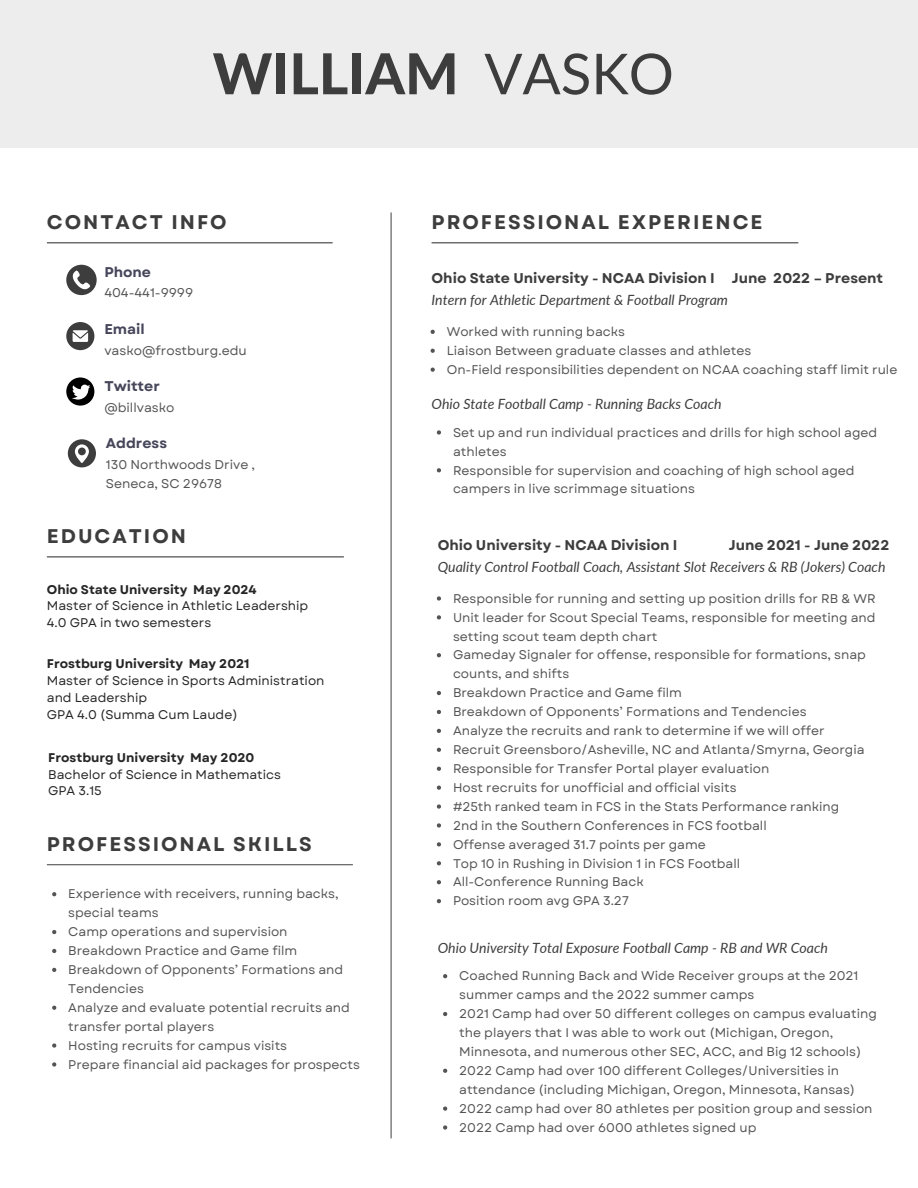
<style>
.page{position:relative;width:918px;height:1188px;background:#fff}
.page>*{position:absolute;margin:0;border:0;box-sizing:border-box;transform-origin:0 0}
.t1{font:800 56.4px "Lato";color:#3d3d3d}
.t2{font:700 19.8px "Garet";letter-spacing:.1em;color:#3d3d3d}
.t3{font:italic 14.1px "Lato";color:#3d3d3d}
.t4{font:700 14.1px "Garet";color:#3d3d3d}
.t5{font:700 14.1px "Garet";color:#46465b}
.t6{font:12.75px/19px "Garet";color:#545454}
.t7{font:12.6px/18.9px "Garet";color:#545454}
.t8{font:12.6px/16.8px "Garet";color:#272626}
.t9{font:700 12.6px "Garet";color:#272626}
.s1{font-weight:400}
</style>
<div class="page">
<hr style="left:47px;top:242px;width:286px;height:1px;background:#3f3f3e">
<hr style="left:47px;top:864px;width:306px;height:1px;background:#545454">
<hr style="left:391px;top:213px;width:1px;height:925px;background:#545454">
<div style="left:66px;top:322px;width:28px;height:28px;background:#3d3d3d;border-radius:50%"></div>
<svg style="left:73px;top:330px;width:15px;height:12px"></svg>
<div style="left:66px;top:265px;width:31px;height:30px;background:#3d3d3d;border-radius:50%"></div>
<svg style="left:72px;top:270px;width:18px;height:19px"></svg>
<div style="left:68px;top:439px;width:28px;height:28px;background:#3d3d3d;border-radius:50%"></div>
<svg style="left:75px;top:444px;width:14px;height:19px"></svg>
<hr style="left:432px;top:242px;width:366px;height:1px;background:#3f3f3e">
<svg style="left:66px;top:377px;width:28px;height:29px"></svg>
<div style="left:0;top:0;width:918px;height:147px;background:#ededed"></div>
<svg style="left:437px;top:596px;width:4px;height:5px"></svg>
<svg style="left:437px;top:615px;width:4px;height:4px"></svg>
<svg style="left:437px;top:653px;width:4px;height:4px"></svg>
<svg style="left:437px;top:691px;width:4px;height:4px"></svg>
<svg style="left:437px;top:710px;width:4px;height:4px"></svg>
<svg style="left:437px;top:729px;width:4px;height:4px"></svg>
<svg style="left:437px;top:748px;width:4px;height:4px"></svg>
<svg style="left:437px;top:767px;width:4px;height:4px"></svg>
<svg style="left:437px;top:786px;width:4px;height:4px"></svg>
<svg style="left:437px;top:804px;width:4px;height:5px"></svg>
<svg style="left:437px;top:823px;width:4px;height:5px"></svg>
<svg style="left:437px;top:842px;width:4px;height:4px"></svg>
<svg style="left:437px;top:861px;width:4px;height:4px"></svg>
<svg style="left:437px;top:880px;width:4px;height:4px"></svg>
<svg style="left:437px;top:899px;width:4px;height:4px"></svg>
<svg style="left:52px;top:892px;width:4px;height:4px"></svg>
<svg style="left:52px;top:930px;width:4px;height:4px"></svg>
<svg style="left:52px;top:949px;width:4px;height:4px"></svg>
<svg style="left:52px;top:968px;width:4px;height:4px"></svg>
<svg style="left:52px;top:1006px;width:4px;height:4px"></svg>
<svg style="left:52px;top:1043px;width:4px;height:5px"></svg>
<svg style="left:52px;top:1062px;width:4px;height:5px"></svg>
<svg style="left:431px;top:330px;width:4px;height:4px"></svg>
<svg style="left:431px;top:349px;width:4px;height:4px"></svg>
<svg style="left:431px;top:368px;width:4px;height:4px"></svg>
<hr style="left:47px;top:556px;width:297px;height:1px;background:#3f3f3e">
<svg style="left:437px;top:430px;width:4px;height:5px"></svg>
<svg style="left:437px;top:468px;width:4px;height:4px"></svg>
<svg style="left:443px;top:974px;width:4px;height:4px"></svg>
<svg style="left:443px;top:1012px;width:4px;height:4px"></svg>
<svg style="left:443px;top:1069px;width:4px;height:4px"></svg>
<svg style="left:443px;top:1107px;width:4px;height:4px"></svg>
<svg style="left:443px;top:1125px;width:4px;height:5px"></svg>
<h1 class="t1" style="left:213px;top:39px;width:463px">WILLIAM <span class="s1">VASKO</span></h1>
<h2 class="t2" style="left:47px;top:208px;width:181px">CONTACT INFO</h2>
<p class="t5" style="left:104px;top:262px;width:48px">Phone</p>
<p class="t6" style="left:104px;top:283px;width:90px">404-441-9999</p>
<p class="t5" style="left:104px;top:319px;width:42px">Email</p>
<p class="t6" style="left:104px;top:341px;width:144px">vasko@frostburg.edu</p>
<p class="t5" style="left:104px;top:376px;width:57px">Twitter</p>
<p class="t6" style="left:104px;top:398px;width:72px">@billvasko</p>
<p class="t5" style="left:106px;top:433px;width:63px">Address</p>
<p class="t6" style="left:106px;top:455px;width:151px">130 Northwoods Drive ,<br>Seneca, SC 29678</p>
<h2 class="t2" style="left:47px;top:522px;width:141px">EDUCATION</h2>
<p class="t9" style="left:47px;top:580px;width:211px">Ohio State University May 2024</p>
<p class="t8" style="left:47px;top:598px;width:263px">Master of Science in Athletic Leadership<br>4.0 GPA in two semesters</p>
<p class="t9" style="left:47px;top:655px;width:204px">Frostburg University May 2021</p>
<p class="t8" style="left:47px;top:672px;width:279px">Master of Science in Sports Administration and Leadership<br>GPA 4.0 (Summa Cum Laude)</p>
<p class="t9" style="left:48px;top:748px;width:208px">Frostburg University May 2020</p>
<p class="t8" style="left:48px;top:766px;width:234px">Bachelor of Science in Mathematics<br>GPA 3.15</p>
<h2 class="t2" style="left:47px;top:830px;width:266px">PROFESSIONAL SKILLS</h2>
<p class="t7" style="left:68px;top:885px;width:293px">Experience with receivers, running backs, special teams<br>Camp operations and supervision<br>Breakdown Practice and Game film<br>Breakdown of Opponents’ Formations and<br>Tendencies<br>Analyze and evaluate potential recruits and transfer portal players<br>Hosting recruits for campus visits<br>Prepare financial aid packages for prospects</p>
<h2 class="t2" style="left:432px;top:208px;width:332px">PROFESSIONAL EXPERIENCE</h2>
<p class="t4" style="left:432px;top:268px;width:453px">Ohio State University - NCAA Division I June 2022 – Present</p>
<p class="t3" style="left:432px;top:291px;width:298px">Intern for Athletic Department &amp; Football Program</p>
<p class="t7" style="left:447px;top:322px;width:452px">Worked with running backs<br>Liaison Between graduate classes and athletes<br>On-Field responsibilities dependent on NCAA coaching staff limit rule</p>
<p class="t3" style="left:432px;top:395px;width:292px">Ohio State Football Camp - Running Backs Coach</p>
<p class="t7" style="left:453px;top:423px;width:426px">Set up and run individual practices and drills for high school aged athletes<br>Responsible for supervision and coaching of high school aged campers in live scrimmage situations</p>
<p class="t4" style="left:438px;top:535px;width:241px">Ohio University - NCAA Division I</p>
<p class="t4" style="left:729px;top:535px;width:162px">June 2021 - June 2022</p>
<p class="t3" style="left:438px;top:558px;width:449px">Quality Control Football Coach, Assistant Slot Receivers &amp; RB (Jokers) Coach</p>
<p class="t7" style="left:453px;top:589px;width:424px">Responsible for running and setting up position drills for RB &amp; WR Unit leader for Scout Special Teams, responsible for meeting and setting scout team depth chart<br>Gameday Signaler for offense, responsible for formations, snap counts, and shifts<br>Breakdown Practice and Game film<br>Breakdown of Opponents’ Formations and Tendencies<br>Analyze the recruits and rank to determine if we will offer<br>Recruit Greensboro/Asheville, NC and Atlanta/Smyrna, Georgia Responsible for Transfer Portal player evaluation<br>Host recruits for unofficial and official visits<br>#25th ranked team in FCS in the Stats Performance ranking<br>2nd in the Southern Conferences in FCS football<br>Offense averaged 31.7 points per game<br>Top 10 in Rushing in Division 1 in FCS Football<br>All-Conference Running Back<br>Position room avg GPA 3.27</p>
<p class="t3" style="left:438px;top:939px;width:392px">Ohio University Total Exposure Football Camp - RB and WR Coach</p>
<p class="t7" style="left:459px;top:967px;width:419px">Coached Running Back and Wide Receiver groups at the 2021 summer camps and the 2022 summer camps<br>2021 Camp had over 50 different colleges on campus evaluating the players that I was able to work out (Michigan, Oregon, Minnesota, and numerous other SEC, ACC, and Big 12 schools)<br>2022 Camp had over 100 different Colleges/Universities in attendance (including Michigan, Oregon, Minnesota, Kansas)<br>2022 camp had over 80 athletes per position group and session 2022 Camp had over 6000 athletes signed up</p>
</div>
